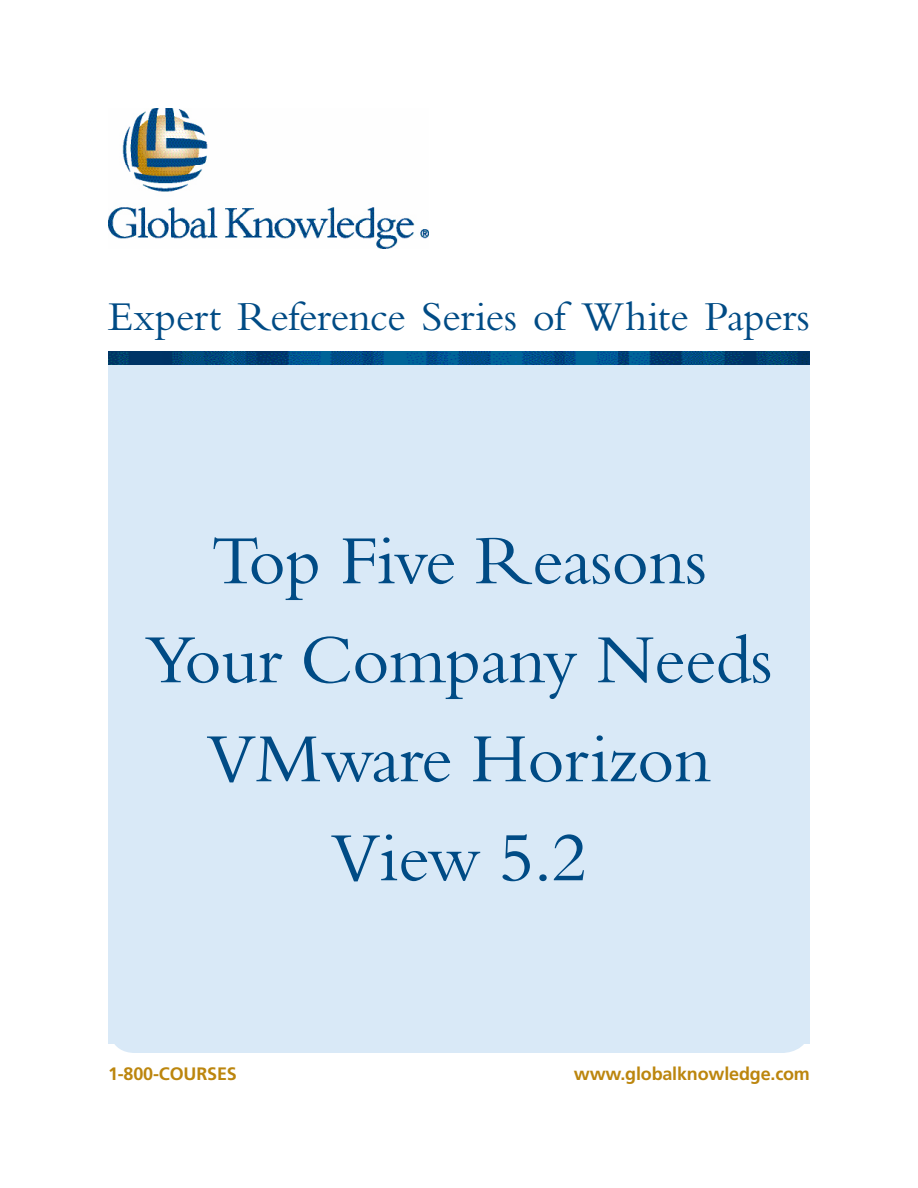
<style>
.page{position:relative;width:918px;height:1188px;background:#fff}
.page>*{position:absolute;margin:0;border:0;box-sizing:border-box;transform-origin:0 0}
.t1{font:72px/99px "Bembo";letter-spacing:-.01em;color:#004b85;text-align:center}
.t2{font:42.75px "Bembo";letter-spacing:-.015em;color:#004b85}
.t3{font:700 18px "Frutiger";letter-spacing:-.01em;color:#bc860e}
</style>
<div class="page">
<img style="left:108px;top:108px;width:321px;height:140px">
<img style="left:108px;top:351px;width:702px;height:13px">
<div style="left:108px;top:365px;width:702px;height:678px;background:#d9e9f7"></div>
<p class="t2" style="left:108px;top:291px;width:703px">Expert Reference Series of White Papers</p>
<p class="t1" style="left:145px;top:510px;width:628px">Top Five Reasons<br>Your Company Needs<br>VMware Horizon<br>View 5.2</p>
<p class="t3" style="left:108px;top:1063px;width:130px">1-800-COURSES</p>
<p class="t3" style="left:574px;top:1063px;width:238px">www.globalknowledge.com</p>
</div>
